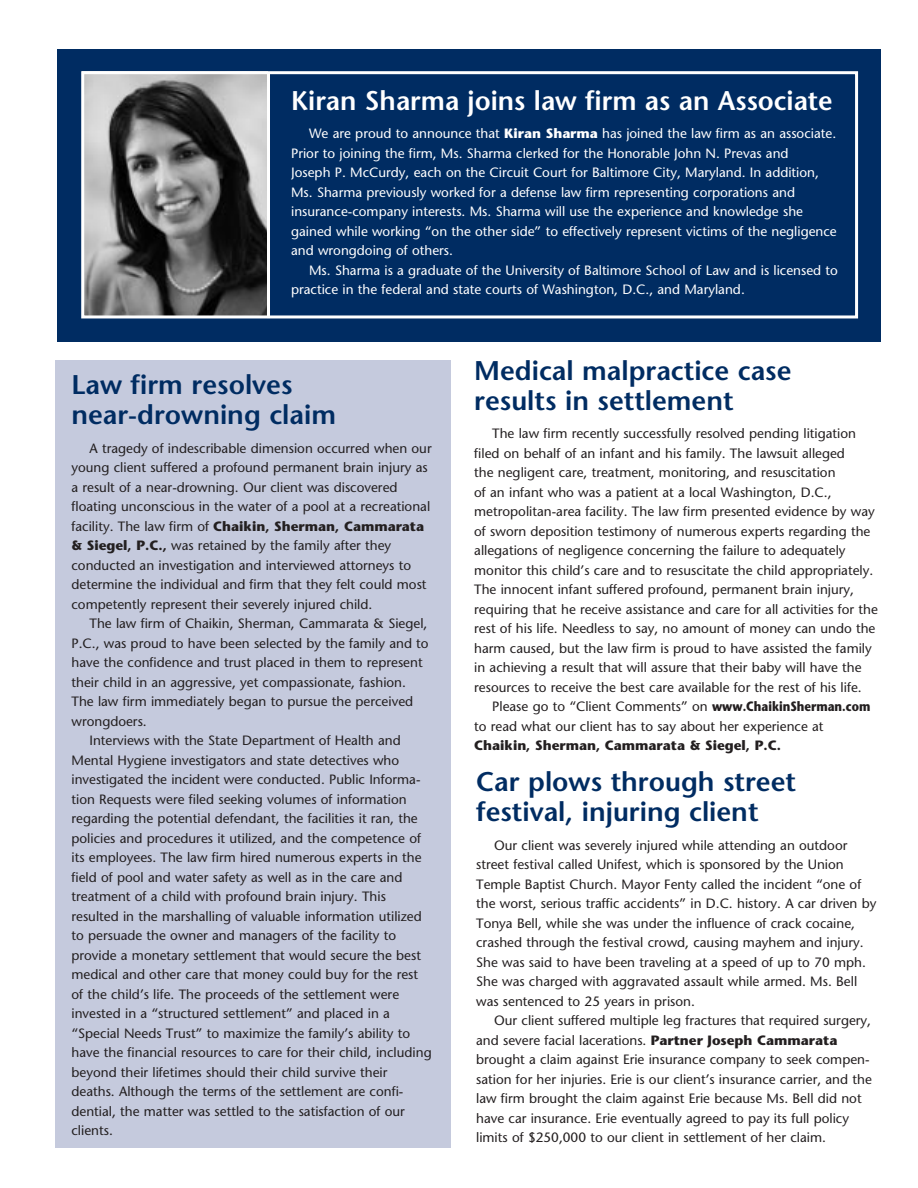
<style>
.page{position:relative;width:918px;height:1188px;background:#fff}
.page>*{position:absolute;margin:0;border:0;box-sizing:border-box;transform-origin:0 0}
.t1{font:600 27px/30px "Stone Sans";color:#002c62}
.t2{font:600 27px "Stone Sans";color:#fff}
.t3{font:13.5px "Stone Sans";color:#231f20}
.t4{font:13.5px "Stone Sans";color:#fff}
.t5{font:700 13.5px "Stone Sans";color:#231f20}
.s1{font-weight:700}
.s2{font-weight:400}
</style>
<div class="page">
<div style="left:56px;top:360px;width:395px;height:788px;background:#c5cadd"></div>
<div style="left:57px;top:49px;width:824px;height:292px;background:#002c62"></div>
<img style="left:85px;top:75px;width:182px;height:239px">
<div style="left:81px;top:71px;width:777px;height:247px;border:3px solid #fff"></div>
<hr style="left:267px;top:73px;width:3px;height:245px;background:#fff">
<p class="t2" style="left:291px;top:90px;width:543px">Kiran Sharma joins law firm as an Associate</p>
<p class="t4" style="left:309px;top:128px;width:529px">We are proud to announce that <span class="s1">Kiran Sharma</span> has joined the law firm as an associate.</p>
<p class="t4" style="left:291px;top:148px;width:499px">Prior to joining the firm, Ms. Sharma clerked for the Honorable John N. Prevas and</p>
<p class="t4" style="left:291px;top:167px;width:529px">Joseph P. McCurdy, each on the Circuit Court for Baltimore City, Maryland. In addition,</p>
<p class="t4" style="left:291px;top:187px;width:505px">Ms. Sharma previously worked for a defense law firm representing corporations and</p>
<p class="t4" style="left:291px;top:206px;width:513px">insurance-company interests. Ms. Sharma will use the experience and knowledge she</p>
<p class="t4" style="left:291px;top:226px;width:547px">gained while working “on the other side” to effectively represent victims of the negligence</p>
<p class="t4" style="left:291px;top:245px;width:163px">and wrongdoing of others.</p>
<p class="t4" style="left:309px;top:265px;width:530px">Ms. Sharma is a graduate of the University of Baltimore School of Law and is licensed to</p>
<p class="t4" style="left:291px;top:284px;width:455px">practice in the federal and state courts of Washington, D.C., and Maryland.</p>
<p class="t1" style="left:72px;top:373px;width:266px">Law firm resolves near-drowning claim</p>
<p class="t3" style="left:90px;top:443px;width:344px">A tragedy of indescribable dimension occurred when our</p>
<p class="t3" style="left:72px;top:462px;width:358px">young client suffered a profound permanent brain injury as</p>
<p class="t3" style="left:72px;top:482px;width:328px">a result of a near-drowning. Our client was discovered</p>
<p class="t3" style="left:72px;top:501px;width:360px">floating unconscious in the water of a pool at a recreational</p>
<p class="t5" style="left:72px;top:521px;width:354px"><span class="s2">facility. The law firm of</span> Chaikin, Sherman, Cammarata</p>
<p class="t3" style="left:72px;top:540px;width:321px"><span class="s1">&amp; Siegel, P.C.,</span> was retained by the family after they</p>
<p class="t3" style="left:72px;top:560px;width:341px">conducted an investigation and interviewed attorneys to</p>
<p class="t3" style="left:72px;top:579px;width:357px">determine the individual and firm that they felt could most</p>
<p class="t3" style="left:72px;top:599px;width:302px">competently represent their severely injured child.</p>
<p class="t3" style="left:90px;top:618px;width:339px">The law firm of Chaikin, Sherman, Cammarata &amp; Siegel,</p>
<p class="t3" style="left:72px;top:638px;width:359px">P.C., was proud to have been selected by the family and to</p>
<p class="t3" style="left:72px;top:657px;width:353px">have the confidence and trust placed in them to represent</p>
<p class="t3" style="left:72px;top:677px;width:336px">their child in an aggressive, yet compassionate, fashion.</p>
<p class="t3" style="left:72px;top:696px;width:343px">The law firm immediately began to pursue the perceived</p>
<p class="t3" style="left:72px;top:716px;width:77px">wrongdoers.</p>
<p class="t3" style="left:90px;top:735px;width:313px">Interviews with the State Department of Health and</p>
<p class="t3" style="left:72px;top:755px;width:329px">Mental Hygiene investigators and state detectives who</p>
<p class="t3" style="left:72px;top:774px;width:351px">investigated the incident were conducted. Public Informa-</p>
<p class="t3" style="left:72px;top:794px;width:337px">tion Requests were filed seeking volumes of information</p>
<p class="t3" style="left:72px;top:813px;width:348px">regarding the potential defendant, the facilities it ran, the</p>
<p class="t3" style="left:72px;top:833px;width:351px">policies and procedures it utilized, and the competence of</p>
<p class="t3" style="left:72px;top:852px;width:352px">its employees. The law firm hired numerous experts in the</p>
<p class="t3" style="left:72px;top:872px;width:333px">field of pool and water safety as well as in the care and</p>
<p class="t3" style="left:72px;top:891px;width:316px">treatment of a child with profound brain injury. This</p>
<p class="t3" style="left:72px;top:911px;width:352px">resulted in the marshalling of valuable information utilized</p>
<p class="t3" style="left:72px;top:930px;width:326px">to persuade the owner and managers of the facility to</p>
<p class="t3" style="left:72px;top:950px;width:351px">provide a monetary settlement that would secure the best</p>
<p class="t3" style="left:72px;top:969px;width:348px">medical and other care that money could buy for the rest</p>
<p class="t3" style="left:72px;top:989px;width:329px">of the child’s life. The proceeds of the settlement were</p>
<p class="t3" style="left:72px;top:1008px;width:320px">invested in a “structured settlement” and placed in a</p>
<p class="t3" style="left:72px;top:1028px;width:340px">“Special Needs Trust” to maximize the family’s ability to</p>
<p class="t3" style="left:72px;top:1047px;width:362px">have the financial resources to care for their child, including</p>
<p class="t3" style="left:72px;top:1067px;width:317px">beyond their lifetimes should their child survive their</p>
<p class="t3" style="left:72px;top:1086px;width:333px">deaths. Although the terms of the settlement are confi-</p>
<p class="t3" style="left:72px;top:1106px;width:335px">dential, the matter was settled to the satisfaction of our</p>
<p class="t3" style="left:72px;top:1125px;width:43px">clients.</p>
<p class="t1" style="left:474px;top:358px;width:319px">Medical malpractice case results in settlement</p>
<p class="t3" style="left:492px;top:428px;width:365px">The law firm recently successfully resolved pending litigation</p>
<p class="t3" style="left:474px;top:448px;width:372px">filed on behalf of an infant and his family. The lawsuit alleged</p>
<p class="t3" style="left:474px;top:467px;width:363px">the negligent care, treatment, monitoring, and resuscitation</p>
<p class="t3" style="left:474px;top:487px;width:359px">of an infant who was a patient at a local Washington, D.C.,</p>
<p class="t3" style="left:474px;top:506px;width:402px">metropolitan-area facility. The law firm presented evidence by way</p>
<p class="t3" style="left:474px;top:526px;width:398px">of sworn deposition testimony of numerous experts regarding the</p>
<p class="t3" style="left:474px;top:545px;width:373px">allegations of negligence concerning the failure to adequately</p>
<p class="t3" style="left:474px;top:565px;width:401px">monitor this child’s care and to resuscitate the child appropriately.</p>
<p class="t3" style="left:474px;top:584px;width:381px">The innocent infant suffered profound, permanent brain injury,</p>
<p class="t3" style="left:474px;top:604px;width:405px">requiring that he receive assistance and care for all activities for the</p>
<p class="t3" style="left:474px;top:623px;width:403px">rest of his life. Needless to say, no amount of money can undo the</p>
<p class="t3" style="left:474px;top:643px;width:399px">harm caused, but the law firm is proud to have assisted the family</p>
<p class="t3" style="left:474px;top:662px;width:389px">in achieving a result that will assure that their baby will have the</p>
<p class="t3" style="left:474px;top:682px;width:389px">resources to receive the best care available for the rest of his life.</p>
<p class="t3" style="left:492px;top:701px;width:380px">Please go to “Client Comments” on <span class="s1">www.ChaikinSherman.com</span></p>
<p class="t3" style="left:474px;top:721px;width:351px">to read what our client has to say about her experience at</p>
<p class="t5" style="left:474px;top:740px;width:308px">Chaikin, Sherman, Cammarata &amp; Siegel, P.C.</p>
<p class="t1" style="left:476px;top:770px;width:321px">Car plows through street festival, injuring client</p>
<p class="t3" style="left:494px;top:840px;width:355px">Our client was severely injured while attending an outdoor</p>
<p class="t3" style="left:476px;top:859px;width:369px">street festival called Unifest, which is sponsored by the Union</p>
<p class="t3" style="left:476px;top:879px;width:387px">Temple Baptist Church. Mayor Fenty called the incident “one of</p>
<p class="t3" style="left:476px;top:898px;width:402px">the worst, serious traffic accidents” in D.C. history. A car driven by</p>
<p class="t3" style="left:476px;top:918px;width:380px">Tonya Bell, while she was under the influence of crack cocaine,</p>
<p class="t3" style="left:476px;top:937px;width:389px">crashed through the festival crowd, causing mayhem and injury.</p>
<p class="t3" style="left:476px;top:957px;width:391px">She was said to have been traveling at a speed of up to 70 mph.</p>
<p class="t3" style="left:476px;top:976px;width:383px">She was charged with aggravated assault while armed. Ms. Bell</p>
<p class="t3" style="left:476px;top:996px;width:220px">was sentenced to 25 years in prison.</p>
<p class="t3" style="left:494px;top:1015px;width:378px">Our client suffered multiple leg fractures that required surgery,</p>
<p class="t3" style="left:476px;top:1035px;width:363px">and severe facial lacerations. <span class="s1">Partner Joseph Cammarata</span></p>
<p class="t3" style="left:476px;top:1054px;width:395px">brought a claim against Erie insurance company to seek compen-</p>
<p class="t3" style="left:476px;top:1074px;width:397px">sation for her injuries. Erie is our client’s insurance carrier, and the</p>
<p class="t3" style="left:476px;top:1093px;width:387px">law firm brought the claim against Erie because Ms. Bell did not</p>
<p class="t3" style="left:476px;top:1113px;width:374px">have car insurance. Erie eventually agreed to pay its full policy</p>
<p class="t3" style="left:476px;top:1132px;width:351px">limits of $250,000 to our client in settlement of her claim.</p>
</div>
